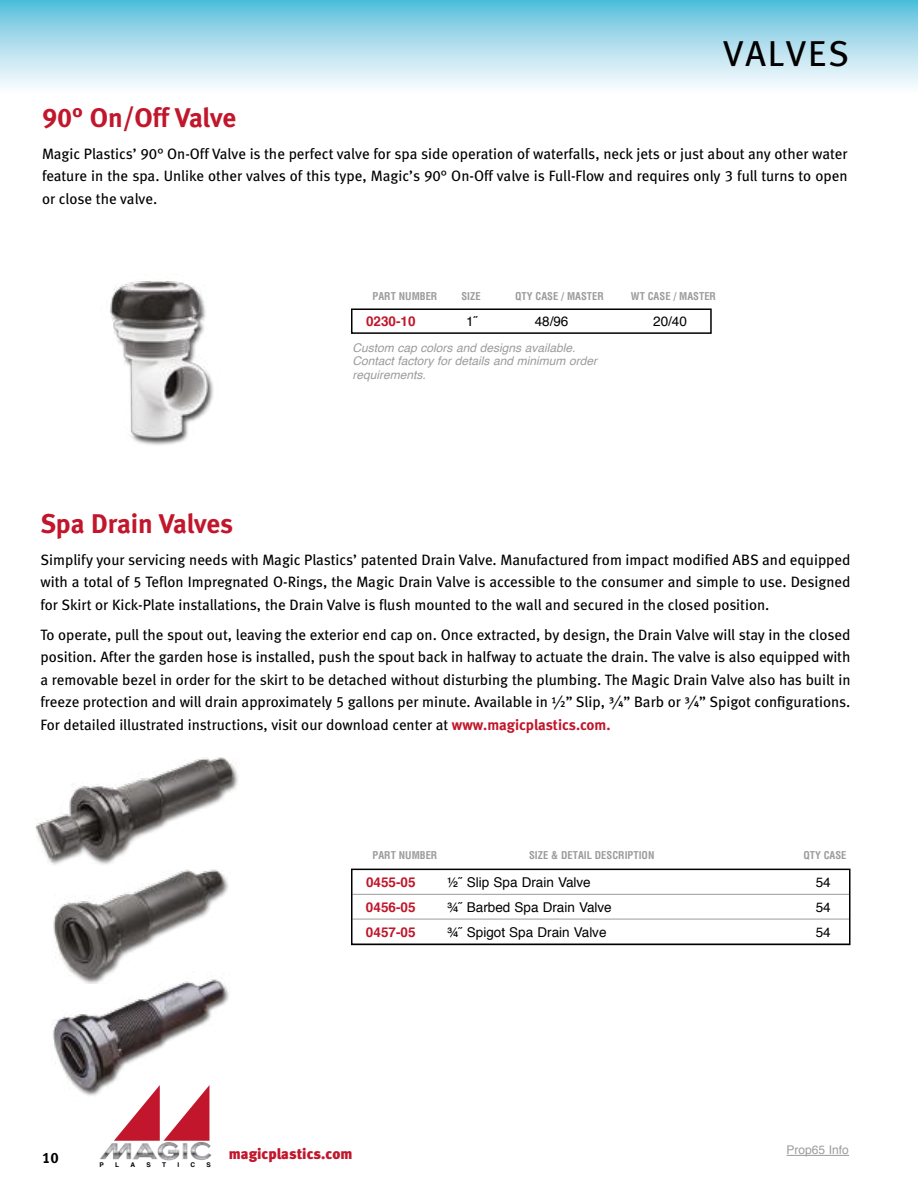
<style>
.page{position:relative;width:918px;height:1188px;background:#fff}
.page>*{position:absolute;margin:0;border:0;box-sizing:border-box;transform-origin:0 0}
.t1{font:36px "Meta Book LF";letter-spacing:.05em;color:#000}
.t2{font:27px "Meta Bold LF";letter-spacing:-.005em;color:#c1162b}
.t3{font:15px/22.5px "Meta Book LF";color:#000;text-align:justify}
.t4{font:15px "Meta Black LF";color:#c1162b}
.t5{font:15px "Meta Bold LF";color:#000}
.t6{font:13.5px "Helvetica";color:#000}
.t7{font:700 13.5px "Helvetica";color:#c1162b}
.t8{font:italic 12px/13.5px "Helvetica";color:#9d9c9c}
.t9{font:12px "Helvetica";color:#9d9c9c}
.t10{font:700 condensed 10.5px "Helvetica";color:#9d9c9c}
.t11{font:700 6.45px "Helvetica";color:#000}
.s1{font-family:"Meta Bold LF";color:#c1162b}
</style>
<div class="page">
<div style="left:0;top:0;width:918px;height:94px;background:linear-gradient(to bottom,#59bfdc,#fff)"></div>
<img style="left:53px;top:870px;width:176px;height:77px">
<img style="left:100px;top:1142px;width:112px;height:18px">
<hr style="left:352px;top:894px;width:497px;height:1px;background:#9d9c9c">
<hr style="left:352px;top:919px;width:497px;height:1px;background:#9d9c9c">
<div style="left:351px;top:869px;width:499px;height:76px;border:2px solid #000"></div>
<img style="left:35px;top:757px;width:203px;height:113px">
<img style="left:110px;top:281px;width:104px;height:164px">
<div style="left:351px;top:308px;width:361px;height:26px;border:2px solid #000"></div>
<img style="left:52px;top:947px;width:177px;height:162px">
<hr style="left:787px;top:1155px;width:62px;height:1px;background:#9d9c9c">
<svg style="left:114px;top:1085px;width:95px;height:56px"></svg>
<h1 class="t1" style="left:723px;top:32px;width:127px">Valves</h1>
<h2 class="t2" style="left:42px;top:102px;width:196px">90° On/Off Valve</h2>
<p class="t3" style="left:42px;top:142px;width:807px">Magic Plastics’ 90° On-Off Valve is the perfect valve for spa side operation of waterfalls, neck jets or just about any other water feature in the spa. Unlike other valves of this type, Magic’s 90° On-Off valve is Full-Flow and requires only 3 full turns to open or close the valve.</p>
<p class="t10" style="left:373px;top:290px;width:66px">PART NUMBER</p>
<p class="t10" style="left:461px;top:290px;width:21px">SIZE</p>
<p class="t10" style="left:515px;top:290px;width:90px">QTY CASE / MASTER</p>
<p class="t10" style="left:631px;top:290px;width:87px">WT CASE / MASTER</p>
<p class="t7" style="left:366px;top:311px;width:51px">0230-10</p>
<p class="t6" style="left:466px;top:311px;width:14px">1˝</p>
<p class="t6" style="left:535px;top:311px;width:35px">48/96</p>
<p class="t6" style="left:653px;top:311px;width:35px">20/40</p>
<p class="t8" style="left:352px;top:341px;width:246px">Custom cap colors and designs available.<br>Contact factory for details and minimum order requirements.</p>
<h2 class="t2" style="left:40px;top:508px;width:194px">Spa Drain Valves</h2>
<p class="t3" style="left:40px;top:548px;width:702px">Simplify your servicing needs with Magic Plastics’ patented Drain Valve. Manufactured from impact modified ABS</p>
<p class="t3" style="left:40px;top:548px;width:812px;text-indent:722px">and equipped with a total of 5 Teflon Impregnated O-Rings, the Magic Drain Valve is accessible to the consumer and simple to use. Designed for Skirt or Kick-Plate installations, the Drain Valve is flush mounted to the wall and secured in the closed position.</p>
<p class="t3" style="left:40px;top:623px;width:812px">To operate, pull the spout out, leaving the exterior end cap on. Once extracted, by design, the Drain Valve will stay in the closed position. After the garden hose is installed, push the spout back in halfway to actuate the drain. The valve is also equipped with a removable bezel in order for the skirt to be detached without disturbing the plumbing. The Magic Drain Valve also has built in freeze protection and will drain approximately 5 gallons per minute. Available in ½” Slip, ¾” Barb or ¾” Spigot configurations.<br>For detailed illustrated instructions, visit our download center at <span class="s1">www.magicplastics.com.</span></p>
<p class="t10" style="left:373px;top:849px;width:66px">PART NUMBER</p>
<p class="t10" style="left:529px;top:849px;width:127px">SIZE &amp; DETAIL DESCRIPTION</p>
<p class="t10" style="left:803px;top:849px;width:45px">QTY CASE</p>
<p class="t7" style="left:366px;top:872px;width:51px">0455-05</p>
<p class="t6" style="left:447px;top:872px;width:145px">½˝ Slip Spa Drain Valve</p>
<p class="t6" style="left:816px;top:872px;width:17px">54</p>
<p class="t7" style="left:366px;top:896px;width:51px">0456-05</p>
<p class="t6" style="left:447px;top:897px;width:166px">¾˝ Barbed Spa Drain Valve</p>
<p class="t6" style="left:816px;top:897px;width:17px">54</p>
<p class="t7" style="left:366px;top:921px;width:51px">0457-05</p>
<p class="t6" style="left:447px;top:922px;width:161px">¾˝ Spigot Spa Drain Valve</p>
<p class="t6" style="left:816px;top:922px;width:17px">54</p>
<p class="t5" style="left:42px;top:1149px;width:18px">10</p>
<p class="t4" style="left:229px;top:1145px;width:125px">magicplastics.com</p>
<p class="t11" style="left:100px;top:1160px;width:6px">P</p>
<p class="t11" style="left:115px;top:1160px;width:5px">L</p>
<p class="t11" style="left:131px;top:1160px;width:6px">A</p>
<p class="t11" style="left:147px;top:1160px;width:6px">S</p>
<p class="t11" style="left:162px;top:1160px;width:5px">T</p>
<p class="t11" style="left:177px;top:1160px;width:3px">I</p>
<p class="t11" style="left:191px;top:1160px;width:6px">C</p>
<p class="t11" style="left:207px;top:1160px;width:6px">S</p>
<p class="t9" style="left:787px;top:1141px;width:64px">Prop65 Info</p>
</div>
